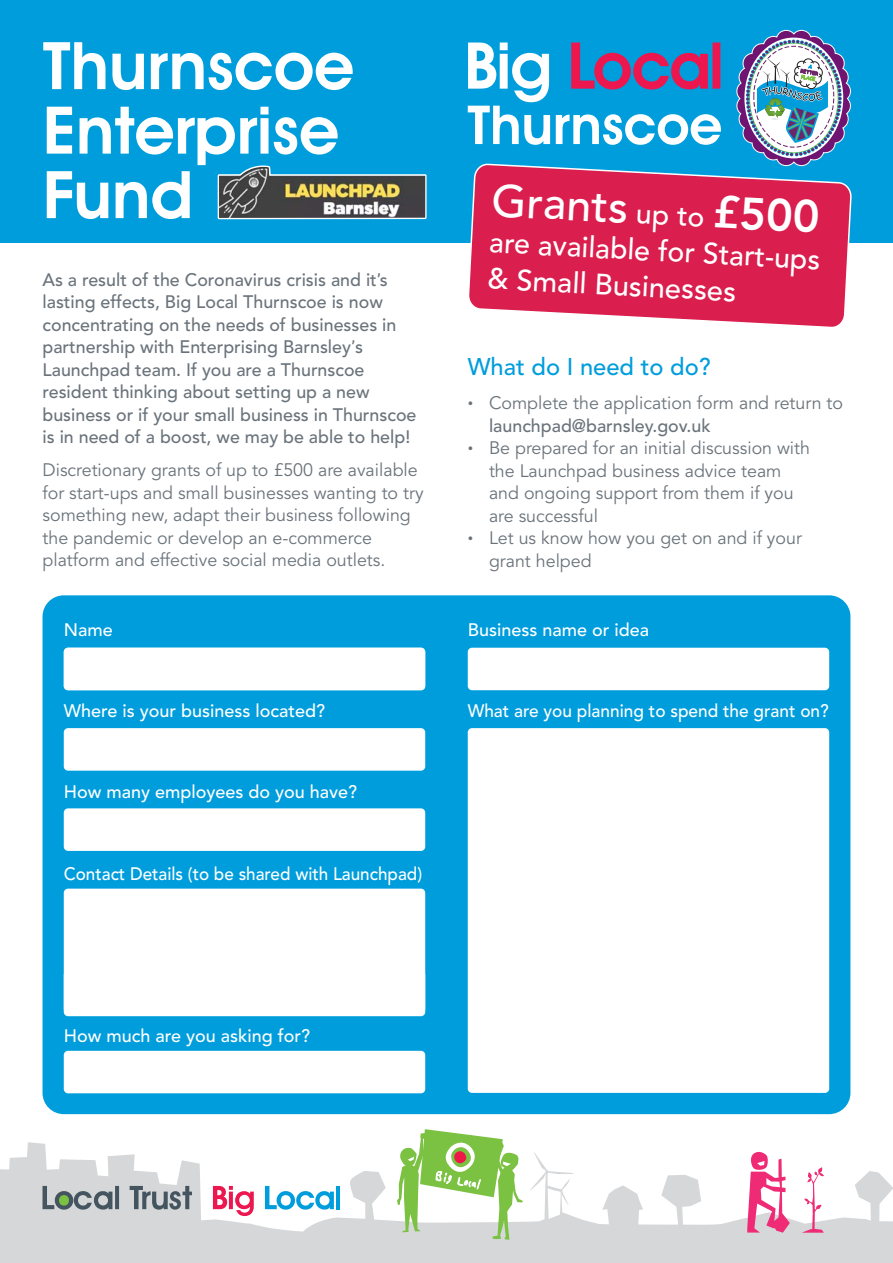
<style>
.page{position:relative;width:893px;height:1263px;background:#fff}
.page>*{position:absolute;margin:0;border:0;box-sizing:border-box;transform-origin:0 0}
.t1{font:600 66px/64.5px "Avant Garde IT Cby BT";color:#fff}
.t2{font:500 45.15px "Avenir";color:#fff}
.t3{font:500 29.1px/36.3px "Avenir";color:#fff}
.t4{font:500 24px "Avenir";color:#009ddc}
.t5{font:18px/22.5px "Avenir";color:#6a737b}
.t6{font:500 18px/22.5px "Avenir";color:#6a737b}
.t7{font:500 18px "Avenir";color:#fff}
.t8{font:500 18px "Avenir";color:#fff;scale:.95 1}
.t9{font:500 18px "Avenir";color:#fff;scale:.96 1}
.s1{font-family:"Bliss";font-weight:400}
.s2{font-size:28.5px}
.s3{font-weight:800}
.s4{font-family:"Bliss"}
.s5{font-weight:500}
</style>
<div class="page">
<div style="left:0;top:0;width:893px;height:242px;background:#009ddc"></div>
<svg style="left:736px;top:30px;width:115px;height:134px"></svg>
<svg style="left:468px;top:43px;width:253px;height:102px"></svg>
<svg style="left:468px;top:164px;width:383px;height:163px;background:#cf3763"></svg>
<svg style="left:0;top:1142px;width:893px;height:121px;fill:#d5d7d8"></svg>
<svg style="left:213px;top:1186px;width:41px;height:30px"></svg>
<svg style="left:265px;top:1186px;width:69px;height:23px"></svg>
<hr style="left:336px;top:1186px;width:4px;height:23px;background:#009ddc">
<svg style="left:43px;top:1186px;width:149px;height:23px;background:#97a1a3"></svg>
<div style="left:43px;top:595px;width:807px;height:519px;background:#009ddc;border-radius:21px"></div>
<div style="left:468px;top:728px;width:361px;height:365px;background:#fff;border-radius:4px"></div>
<div style="left:64px;top:648px;width:361px;height:42px;background:#fff;border-radius:4px"></div>
<div style="left:468px;top:648px;width:361px;height:42px;background:#fff;border-radius:4px"></div>
<div style="left:64px;top:728px;width:361px;height:43px;background:#fff;border-radius:4px"></div>
<div style="left:64px;top:889px;width:361px;height:127px;background:#fff;border-radius:4px"></div>
<div style="left:64px;top:1051px;width:361px;height:42px;background:#fff;border-radius:4px"></div>
<div style="left:64px;top:808px;width:361px;height:43px;background:#fff;border-radius:4px"></div>
<svg style="left:217px;top:165px;width:210px;height:55px"></svg>
<img style="left:219px;top:167px;width:206px;height:51px">
<svg style="left:747px;top:1152px;width:43px;height:81px"></svg>
<svg style="left:802px;top:1167px;width:22px;height:66px"></svg>
<svg style="left:397px;top:1129px;width:126px;height:111px"></svg>
<h1 class="t1" style="left:43px;top:34px;width:313px">Thurnscoe<br>Enterprise<br>Fund</h1>
<p class="t6" style="left:43px;top:269px;width:375px">As a result of the Coronavirus crisis and it<span class="s1">’</span>s lasting effects, Big Local Thurnscoe is now concentrating on the needs of businesses in partnership with Enterprising Barnsley<span class="s1">’</span>s Launchpad team. If you are a Thurnscoe resident thinking about setting up a new business or if your small business in Thurnscoe is in need of a boost, we may be able to help!</p>
<p class="t5" style="left:43px;top:459px;width:383px">Discretionary grants of up to £500 are available for start-ups and small businesses wanting to try something new, adapt their business following the pandemic or develop an e-commerce platform and effective social media outlets.</p>
<p class="t7" style="left:64px;top:621px;width:51px">Name</p>
<p class="t7" style="left:64px;top:702px;width:263px">Where is your business located?</p>
<p class="t7" style="left:64px;top:783px;width:295px">How many employees do you have?</p>
<p class="t8" style="left:64px;top:864px;width:379px">Contact Details (to be shared with Launchpad)</p>
<h2 class="t2" style="left:493px;top:177px;width:330px;rotate:3deg">Grants <span class="s2">up to</span> <span class="s3">£500</span></h2>
<h3 class="t3" style="left:490px;top:225px;width:333px;rotate:3deg">are available for Start-ups &amp; Small Businesses</h3>
<h3 class="t4" style="left:468px;top:355px;width:245px">What do I need to do?</h3>
<p class="t5" style="left:489px;top:393px;width:355px;text-indent:-21px"><span class="s4">•</span> Complete the application form and return to <span class="s5">launchpad@barnsley.gov.uk</span></p>
<p class="t5" style="left:489px;top:438px;width:323px;text-indent:-21px"><span class="s4">•</span> Be prepared for an initial discussion with the Launchpad business advice team and ongoing support from them if you are successful</p>
<p class="t5" style="left:489px;top:528px;width:314px;text-indent:-21px"><span class="s4">•</span> Let us know how you get on and if your grant helped</p>
<p class="t7" style="left:468px;top:621px;width:183px">Business name or idea</p>
<p class="t9" style="left:468px;top:702px;width:378px">What are you planning to spend the grant on?</p>
<p class="t7" style="left:64px;top:1026px;width:248px">How much are you asking for?</p>
</div>
